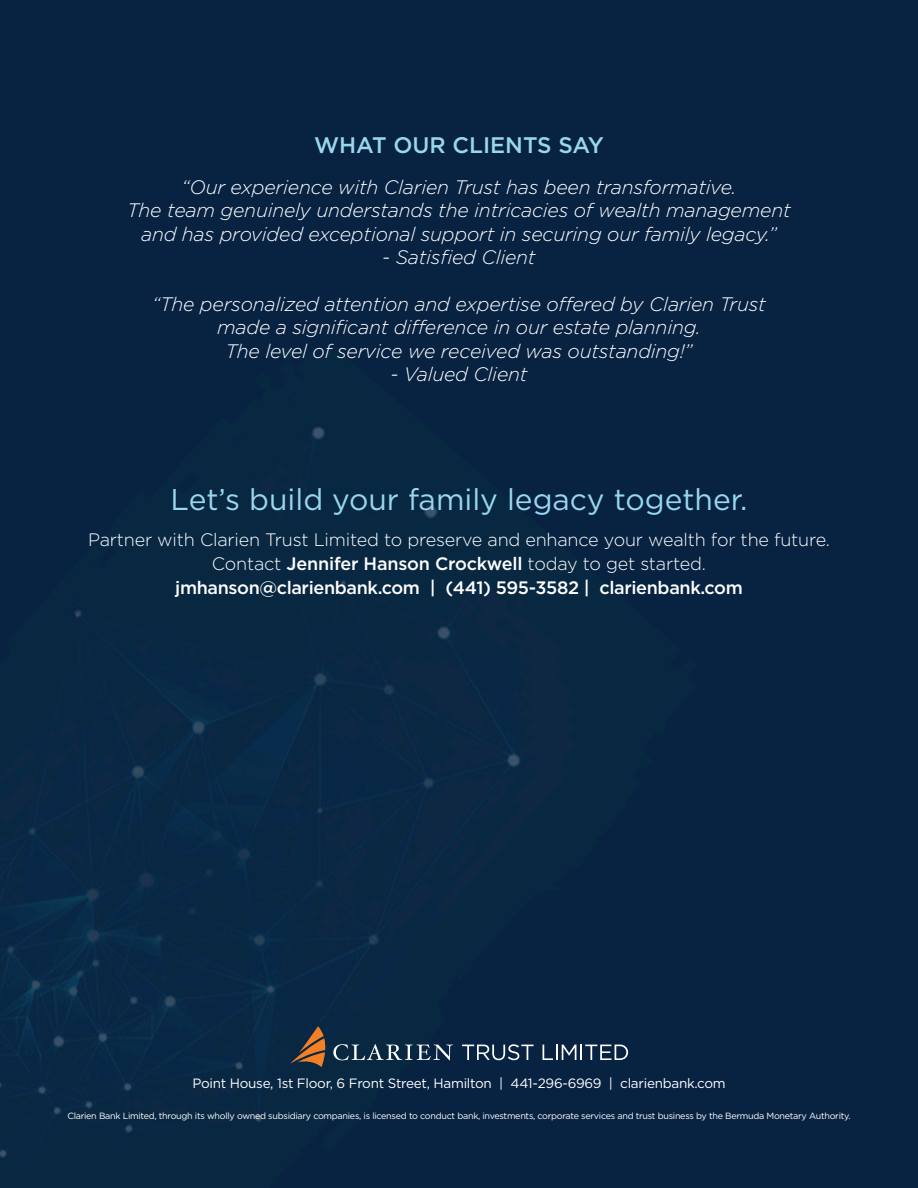
<style>
.page{position:relative;width:918px;height:1188px;background:#082242}
.page>*{position:absolute;margin:0;border:0;box-sizing:border-box;transform-origin:0 0}
.t1{font:30px "Gotham";color:#99d7ee}
.t2{font:500 22.5px "Gotham";color:#99d7ee}
.t3{font:italic 300 19.5px/23.4px "Gotham";letter-spacing:-.01em;color:#fff;text-align:center}
.t4{font:300 18px "Gotham";letter-spacing:-.01em;color:#fff}
.t5{font:500 18px "Gotham";letter-spacing:-.02em;color:#fff}
.t6{font:13.5px "Gotham";letter-spacing:-.02em;color:#fff}
.t7{font:9px "Gotham";letter-spacing:-.03em;color:#fff}
.s1{font-weight:500}
</style>
<div class="page">
<svg style="left:462px;top:1044px;width:72px;height:16px"></svg>
<svg style="left:543px;top:1045px;width:85px;height:15px"></svg>
<svg style="left:290px;top:1026px;width:35px;height:41px"></svg>
<svg style="left:333px;top:1044px;width:120px;height:16px;background:#42596e"></svg>
<p class="t2" style="left:314px;top:130px;width:291px">WHAT OUR CLIENTS SAY</p>
<p class="t3" style="left:127px;top:175px;width:665px">“Our experience with Clarien Trust has been transformative.<br>The team genuinely understands the intricacies of wealth management and has provided exceptional support in securing our family legacy.”</p>
<p class="t3" style="left:382px;top:245px;width:155px">- Satisfied Client</p>
<p class="t3" style="left:152px;top:292px;width:615px">“The personalized attention and expertise offered by Clarien Trust made a significant difference in our estate planning.<br>The level of service we received was outstanding!”</p>
<p class="t3" style="left:390px;top:362px;width:139px">- Valued Client</p>
<p class="t1" style="left:170px;top:480px;width:579px">Let’s build your family legacy together.</p>
<p class="t4" style="left:88px;top:528px;width:743px">Partner with Clarien Trust Limited to preserve and enhance your wealth for the future.</p>
<p class="t4" style="left:212px;top:552px;width:496px">Contact <span class="s1">Jennifer Hanson Crockwell</span> today to get started.</p>
<p class="t5" style="left:175px;top:576px;width:569px">jmhanson@clarienbank.com | (441) 595-3582 | clarienbank.com</p>
<p class="t6" style="left:192px;top:1075px;width:535px">Point House, 1st Floor, 6 Front Street, Hamilton | 441-296-6969 | clarienbank.com</p>
<p class="t7" style="left:67px;top:1110px;width:785px">Clarien Bank Limited, through its wholly owned subsidiary companies, is licensed to conduct bank, investments, corporate services and trust business by the Bermuda Monetary Authority.</p>
</div>
